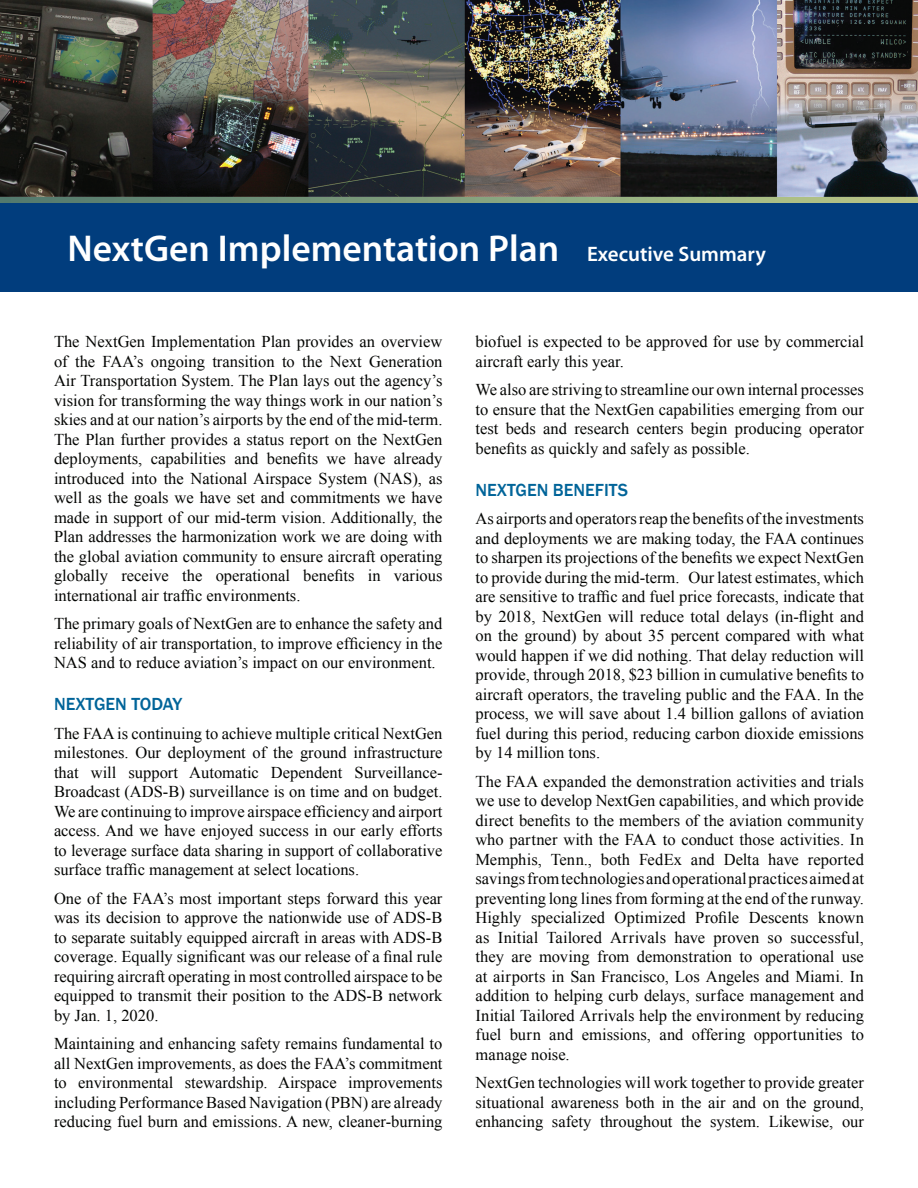
<style>
.page{position:relative;width:918px;height:1188px;background:#fff}
.page>*{position:absolute;margin:0;border:0;box-sizing:border-box;transform-origin:0 0}
.t1{font:600 37.5px "Myriad Pro";color:#fff}
.t2{font:500 18px "Franklin Gothic";color:#006499}
.t3{font:16.5px/19.5px "Times New Roman";color:#040503;text-align:justify}
.s1{font-size:21px}
</style>
<div class="page">
<div style="left:0;top:203px;width:918px;height:88px;background:#013d7d"></div>
<svg style="left:0;top:196px;width:918px;height:7px;background:#7c9374"></svg>
<img style="left:0;top:0;width:918px;height:196px">
<h1 class="t1" style="left:68px;top:224px;width:700px">NextGen Implementation Plan <span class="s1">Executive Summary</span></h1>
<p class="t3" style="left:54px;top:332px;width:390px">The NextGen Implementation Plan provides an overview of the FAA’s ongoing transition to the Next Generation Air Transportation System. The Plan lays out the agency’s vision for transforming the way things work in our nation’s skies and at our nation’s airports by the end of the mid-term.<br>The Plan further provides a status report on the NextGen deployments, capabilities and benefits we have already introduced into the National Airspace System (NAS), as well as the goals we have set and commitments we have made in support of our mid-term vision. Additionally, the Plan addresses the harmonization work we are doing with the global aviation community to ensure aircraft operating globally receive the operational benefits in various international air traffic environments.</p>
<p class="t3" style="left:54px;top:614px;width:390px">The primary goals of NextGen are to enhance the safety and reliability of air transportation, to improve efficiency in the NAS and to reduce aviation’s impact on our environment.</p>
<p class="t2" style="left:54px;top:693px;width:130px">NEXTGEN TODAY</p>
<p class="t3" style="left:54px;top:723px;width:390px">The FAA is continuing to achieve multiple critical NextGen milestones. Our deployment of the ground infrastructure that will support Automatic Dependent Surveillance-Broadcast (ADS-B) surveillance is on time and on budget.<br>We are continuing to improve airspace efficiency and airport access. And we have enjoyed success in our early efforts to leverage surface data sharing in support of collaborative surface traffic management at select locations.</p>
<p class="t3" style="left:54px;top:888px;width:390px">One of the FAA’s most important steps forward this year was its decision to approve the nationwide use of ADS-B to separate suitably equipped aircraft in areas with ADS-B coverage. Equally significant was our release of a final rule requiring aircraft operating in most controlled airspace to be equipped to transmit their position to the ADS-B network by Jan. 1, 2020.</p>
<p class="t3" style="left:54px;top:1034px;width:390px">Maintaining and enhancing safety remains fundamental to all NextGen improvements, as does the FAA’s commitment to environmental stewardship. Airspace improvements including Performance Based Navigation (PBN) are already reducing fuel burn and emissions. A new, cleaner-burning</p>
<p class="t3" style="left:475px;top:332px;width:390px">biofuel is expected to be approved for use by commercial aircraft early this year.</p>
<p class="t3" style="left:475px;top:380px;width:390px">We also are striving to streamline our own internal processes to ensure that the NextGen capabilities emerging from our test beds and research centers begin producing operator benefits as quickly and safely as possible.</p>
<p class="t2" style="left:476px;top:479px;width:154px">NEXTGEN BENEFITS</p>
<p class="t3" style="left:476px;top:509px;width:390px">As airports and operators reap the benefits of the investments and deployments we are making today, the FAA continues to sharpen its projections of the benefits we expect NextGen to provide during the mid-term. Our latest estimates, which are sensitive to traffic and fuel price forecasts, indicate that by 2018, NextGen will reduce total delays (in-flight and on the ground) by about 35 percent compared with what would happen if we did nothing. That delay reduction will provide, through 2018, $23 billion in cumulative benefits to aircraft operators, the traveling public and the FAA. In the process, we will save about 1.4 billion gallons of aviation fuel during this period, reducing carbon dioxide emissions by 14 million tons.</p>
<p class="t3" style="left:476px;top:771px;width:390px">The FAA expanded the demonstration activities and trials we use to develop NextGen capabilities, and which provide direct benefits to the members of the aviation community who partner with the FAA to conduct those activities. In Memphis, Tenn., both FedEx and Delta have reported savings from technologies and operational practices aimed at preventing long lines from forming at the end of the runway.<br>Highly specialized Optimized Profile Descents known as Initial Tailored Arrivals have proven so successful, they are moving from demonstration to operational use at airports in San Francisco, Los Angeles and Miami. In addition to helping curb delays, surface management and Initial Tailored Arrivals help the environment by reducing fuel burn and emissions, and offering opportunities to manage noise.</p>
<p class="t3" style="left:476px;top:1073px;width:390px">NextGen technologies will work together to provide greater situational awareness both in the air and on the ground, enhancing safety throughout the system. Likewise, our</p>
</div>
